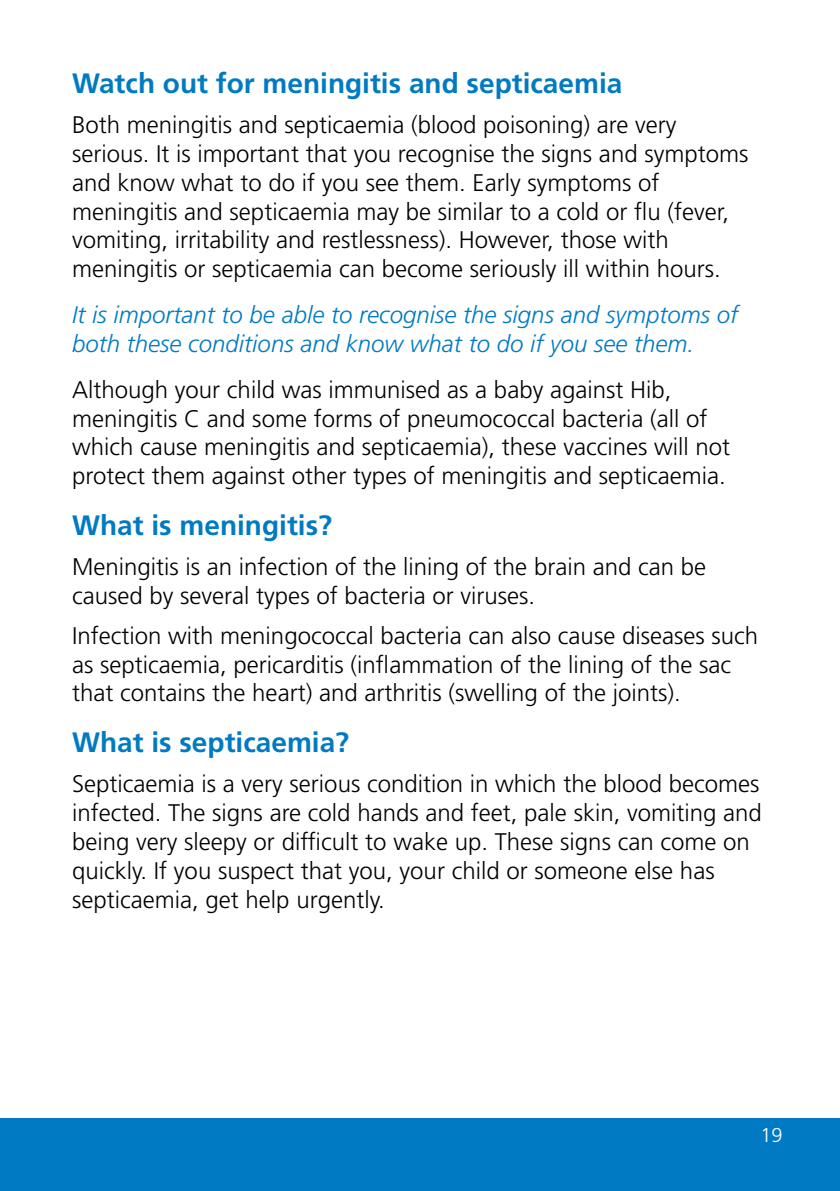
<style>
.page{position:relative;width:840px;height:1191px;background:#fff}
.page>*{position:absolute;margin:0;border:0;box-sizing:border-box;transform-origin:0 0}
.t1{font:700 28px "Frutiger LT Std";color:#007ac2}
.t2{font:300 24px/28.8px "Frutiger LT Std";color:#000}
.t3{font:italic 300 24px/28.8px "Frutiger LT Std";color:#007ac2}
.t4{font:300 20px "Frutiger LT Std";color:#fff}
</style>
<div class="page">
<div style="left:0;top:1119px;width:839px;height:72px;background:#007ac2"></div>
<p class="t1" style="left:72px;top:67px;width:551px">Watch out for meningitis and septicaemia</p>
<p class="t2" style="left:72px;top:111px;width:677px">Both meningitis and septicaemia (blood poisoning) are very serious. It is important that you recognise the signs and symptoms and know what to do if you see them. Early symptoms of meningitis and septicaemia may be similar to a cold or flu (fever, vomiting, irritability and restlessness). However, those with meningitis or septicaemia can become seriously ill within hours.</p>
<p class="t3" style="left:72px;top:301px;width:667px">It is important to be able to recognise the signs and symptoms of both these conditions and know what to do if you see them.</p>
<p class="t2" style="left:72px;top:375px;width:659px">Although your child was immunised as a baby against Hib, meningitis C and some forms of pneumococcal bacteria (all of which cause meningitis and septicaemia), these vaccines will not protect them against other types of meningitis and septicaemia.</p>
<p class="t1" style="left:72px;top:508px;width:261px">What is meningitis?</p>
<p class="t2" style="left:72px;top:552px;width:635px">Meningitis is an infection of the lining of the brain and can be caused by several types of bacteria or viruses.</p>
<p class="t2" style="left:72px;top:621px;width:687px">Infection with meningococcal bacteria can also cause diseases such as septicaemia, pericarditis (inflammation of the lining of the sac that contains the heart) and arthritis (swelling of the joints).</p>
<p class="t1" style="left:72px;top:726px;width:278px">What is septicaemia?</p>
<p class="t2" style="left:72px;top:770px;width:691px">Septicaemia is a very serious condition in which the blood becomes infected. The signs are cold hands and feet, pale skin, vomiting and being very sleepy or difficult to wake up. These signs can come on quickly. If you suspect that you, your child or someone else has septicaemia, get help urgently.</p>
<p class="t4" style="left:760px;top:1123px;width:24px">19</p>
</div>
